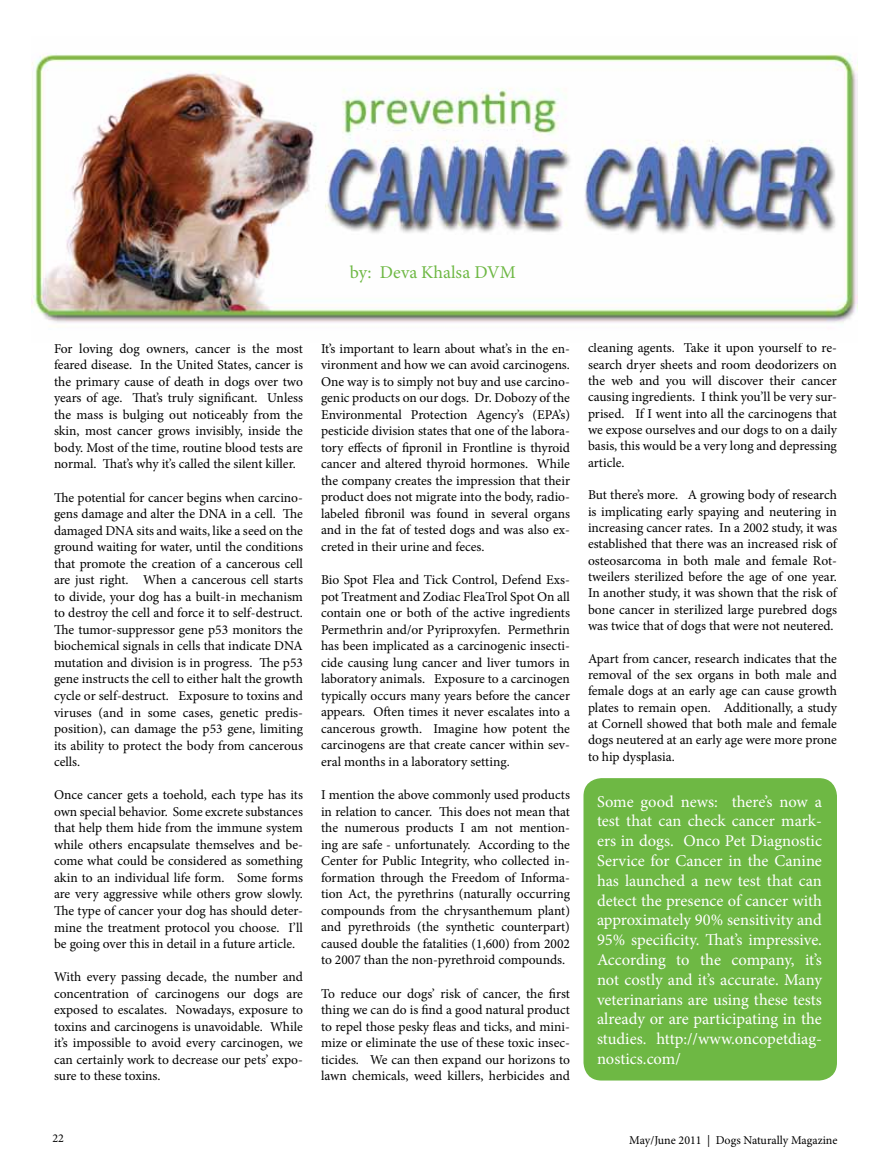
<style>
.page{position:relative;width:891px;height:1161px;background:#fff}
.page>*{position:absolute;margin:0;border:0;box-sizing:border-box;transform-origin:0 0}
.t1{font:18px "Minion Pro";color:#6eb844}
.t2{font:16.5px/19.8px "Minion Pro";color:#fff;text-align:justify}
.t3{font:13.5px/16.5px "Minion Pro";color:#000;text-align:justify}
.t4{font:12px "Minion Pro";color:#000}
</style>
<div class="page">
<img style="left:31px;top:54px;width:827px;height:269px">
<div style="left:584px;top:778px;width:253px;height:303px;background:#6eb844;border-radius:18px"></div>
<h1 class="t1" style="left:350px;top:260px;width:168px">by: Deva Khalsa DVM</h1>
<p class="t3" style="left:54px;top:340px;width:251px">For loving dog owners, cancer is the most feared disease. In the United States, cancer is the primary cause of death in dogs over two years of age. That’s truly significant. Unless the mass is bulging out noticeably from the skin, most cancer grows invisibly, inside the body. Most of the time, routine blood tests are normal. That’s why it’s called the silent killer.</p>
<p class="t3" style="left:54px;top:489px;width:251px">The potential for cancer begins when carcino&shy;gens damage and alter the DNA in a cell. The damaged DNA sits and waits, like a seed on the ground waiting for water, until the conditions that promote the creation of a cancerous cell are just right. When a cancerous cell starts to divide, your dog has a built-in mechanism to destroy the cell and force it to self-destruct.<br>The tumor-suppressor gene p53 monitors the biochemical signals in cells that indicate DNA mutation and division is in progress. The p53 gene instructs the cell to either halt the growth cycle or self-destruct. Exposure to toxins and viruses (and in some cases, genetic predis&shy;position), can damage the p53 gene, limiting its ability to protect the body from cancerous cells.</p>
<p class="t3" style="left:54px;top:787px;width:251px">Once cancer gets a toehold, each type has its own special behavior. Some excrete substances that help them hide from the immune system while others encapsulate themselves and be&shy;come what could be considered as something akin to an individual life form. Some forms are very aggressive while others grow slowly.<br>The type of cancer your dog has should deter&shy;mine the treatment protocol you choose. I’ll be going over this in detail in a future article.</p>
<p class="t3" style="left:54px;top:969px;width:251px">With every passing decade, the number and concentration of carcinogens our dogs are exposed to escalates. Nowadays, exposure to toxins and carcinogens is unavoidable. While it’s impossible to avoid every carcinogen, we can certainly work to decrease our pets’ expo&shy;sure to these toxins.</p>
<p class="t3" style="left:321px;top:340px;width:251px">It’s important to learn about what’s in the en&shy;vironment and how we can avoid carcinogens.<br>One way is to simply not buy and use carcino&shy;genic products on our dogs. Dr. Dobozy of the Environmental Protection Agency’s (EPA’s) pesticide division states that one of the labora&shy;tory effects of fipronil in Frontline is thyroid cancer and altered thyroid hormones. While the company creates the impression that their product does not migrate into the body, radio&shy;labeled fibronil was found in several organs and in the fat of tested dogs and was also ex&shy;creted in their urine and feces.</p>
<p class="t3" style="left:321px;top:572px;width:251px">Bio Spot Flea and Tick Control, Defend Exs&shy;pot Treatment and Zodiac FleaTrol Spot On all contain one or both of the active ingredients Permethrin and/or Pyriproxyfen. Permethrin has been implicated as a carcinogenic insecti&shy;cide causing lung cancer and liver tumors in laboratory animals. Exposure to a carcinogen typically occurs many years before the cancer appears. Often times it never escalates into a cancerous growth. Imagine how potent the carcinogens are that create cancer within sev&shy;eral months in a laboratory setting.</p>
<p class="t3" style="left:321px;top:787px;width:251px">I mention the above commonly used products in relation to cancer. This does not mean that the numerous products I am not mention&shy;ing are safe - unfortunately. According to the Center for Public Integrity, who collected in&shy;formation through the Freedom of Informa&shy;tion Act, the pyrethrins (naturally occurring compounds from the chrysanthemum plant) and pyrethroids (the synthetic counterpart) caused double the fatalities (1,600) from 2002 to 2007 than the non-pyrethroid compounds.</p>
<p class="t3" style="left:321px;top:985px;width:251px">To reduce our dogs’ risk of cancer, the first thing we can do is find a good natural product to repel those pesky fleas and ticks, and mini&shy;mize or eliminate the use of these toxic insec&shy;ticides. We can then expand our horizons to lawn chemicals, weed killers, herbicides and</p>
<p class="t3" style="left:588px;top:340px;width:251px">cleaning agents. Take it upon yourself to re&shy;search dryer sheets and room deodorizers on the web and you will discover their cancer causing ingredients. I think you’ll be very sur&shy;prised. If I went into all the carcinogens that we expose ourselves and our dogs to on a daily basis, this would be a very long and depressing article.</p>
<p class="t3" style="left:588px;top:487px;width:251px">But there’s more. A growing body of research is implicating early spaying and neutering in increasing cancer rates. In a 2002 study, it was established that there was an increased risk of osteosarcoma in both male and female Rot&shy;tweilers sterilized before the age of one year.<br>In another study, it was shown that the risk of bone cancer in sterilized large purebred dogs was twice that of dogs that were not neutered.</p>
<p class="t3" style="left:588px;top:650px;width:251px">Apart from cancer, research indicates that the removal of the sex organs in both male and female dogs at an early age can cause growth plates to remain open. Additionally, a study at Cornell showed that both male and female dogs neutered at an early age were more prone to hip dysplasia.</p>
<p class="t2" style="left:597px;top:792px;width:227px">Some good news: there’s now a test that can check cancer mark&shy;ers in dogs. Onco Pet Diagnostic Service for Cancer in the Canine has launched a new test that can detect the presence of cancer with approximately 90% sensitivity and 95% specificity. That’s impressive.<br>According to the company, it’s not costly and it’s accurate. Many veterinarians are using these tests already or are participating in the studies. http://www.oncopetdiag&shy;nostics.com/</p>
<p class="t4" style="left:52px;top:1131px;width:13px">22</p>
<p class="t4" style="left:629px;top:1132px;width:210px">May/June 2011 | Dogs Naturally Magazine</p>
</div>
